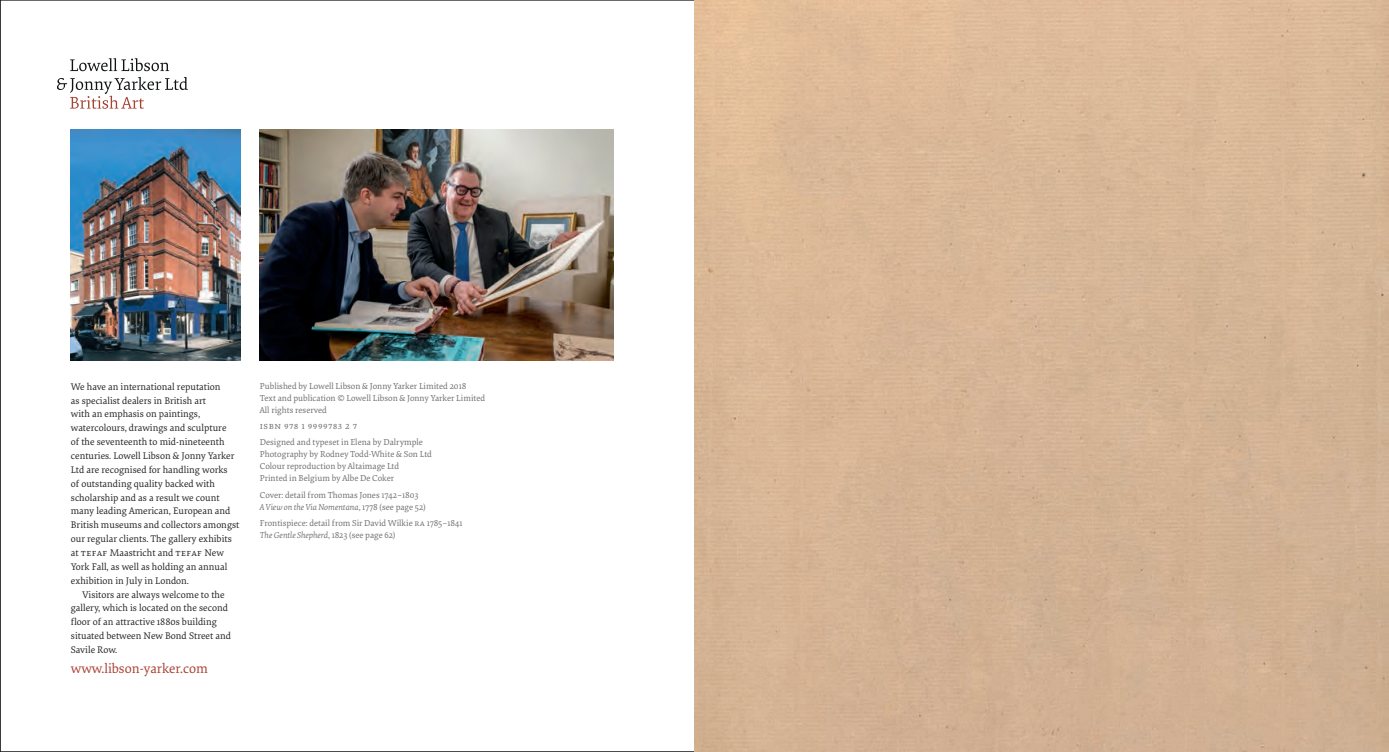
<style>
.page{position:relative;width:1389px;height:752px;background:#fff}
.page>*{position:absolute;margin:0;border:0;box-sizing:border-box;transform-origin:0 0}
.Text_Flush{font:14px "Elena";color:#a93d2e}
.Text_Flush-2{font:10px/13.8px "Elena";color:#231f20}
.Text{font:10px/13.8px "Elena";color:#231f20}
.t1{font:10px "Elena";color:#6c6d70}
.t2{font:9px/12px "Elena";color:#6c6d70}
.s1{font-style:italic}
</style>
<div class="page">
<img style="left:71px;top:129px;width:169px;height:231px">
<img style="left:260px;top:130px;width:354px;height:230px">
<svg style="left:57px;top:77px;width:131px;height:32px"></svg>
<svg style="left:70px;top:58px;width:99px;height:13px"></svg>
<img style="left:695px;top:0;width:694px;height:751px">
<p class="Text_Flush-2" style="left:71px;top:379px;width:170px">We have an international reputation<br>as specialist dealers in British art<br>with an emphasis on paintings, watercolours, drawings and sculpture<br>of the seventeenth to mid-nineteenth centuries. Lowell Libson &amp; Jonny Yarker Ltd are recognised for handling works<br>of outstanding quality backed with scholarship and as a result we count many leading American, European and British museums and collectors amongst our regular clients. The gallery exhibits at TE FAF Maastricht and TE FAF New York Fall, as well as holding an annual exhibition in July in London.</p>
<p class="Text" style="left:71px;top:586px;width:162px;text-indent:11px">Visitors are always welcome to the gallery, which is located on the second floor of an attractive 1880s building situated between New Bond Street and<br>Savile Row.</p>
<p class="Text_Flush" style="left:71px;top:658px;width:139px">www.libson-yarker.com</p>
<p class="t2" style="left:260px;top:379px;width:227px">Published by Lowell Libson &amp; Jonny Yarker Limited 2018<br>Text and publication © Lowell Libson &amp; Jonny Yarker Limited<br>All rights reserved</p>
<p class="t1" style="left:260px;top:418px;width:7px">ISBN</p>
<p class="t1" style="left:284px;top:418px;width:74px">978 1 9999783 2 7</p>
<p class="t2" style="left:260px;top:435px;width:174px">Designed and typeset in Elena by Dalrymple Photography by Rodney Todd-White &amp; Son Ltd Colour reproduction by Altaimage Ltd<br>Printed in Belgium by Albe De Coker</p>
<p class="t2" style="left:260px;top:488px;width:167px">Cover: detail from Thomas Jones 1742–1803<br><span class="s1">A View on the Via Nomentana</span>, 1778 (see page 52)</p>
<p class="t2" style="left:260px;top:516px;width:204px">Frontispiece: detail from Sir David Wilkie Ra 1785–1841<br><span class="s1">The Gentle Shepherd</span>, 1823 (see page 62)</p>
</div>
